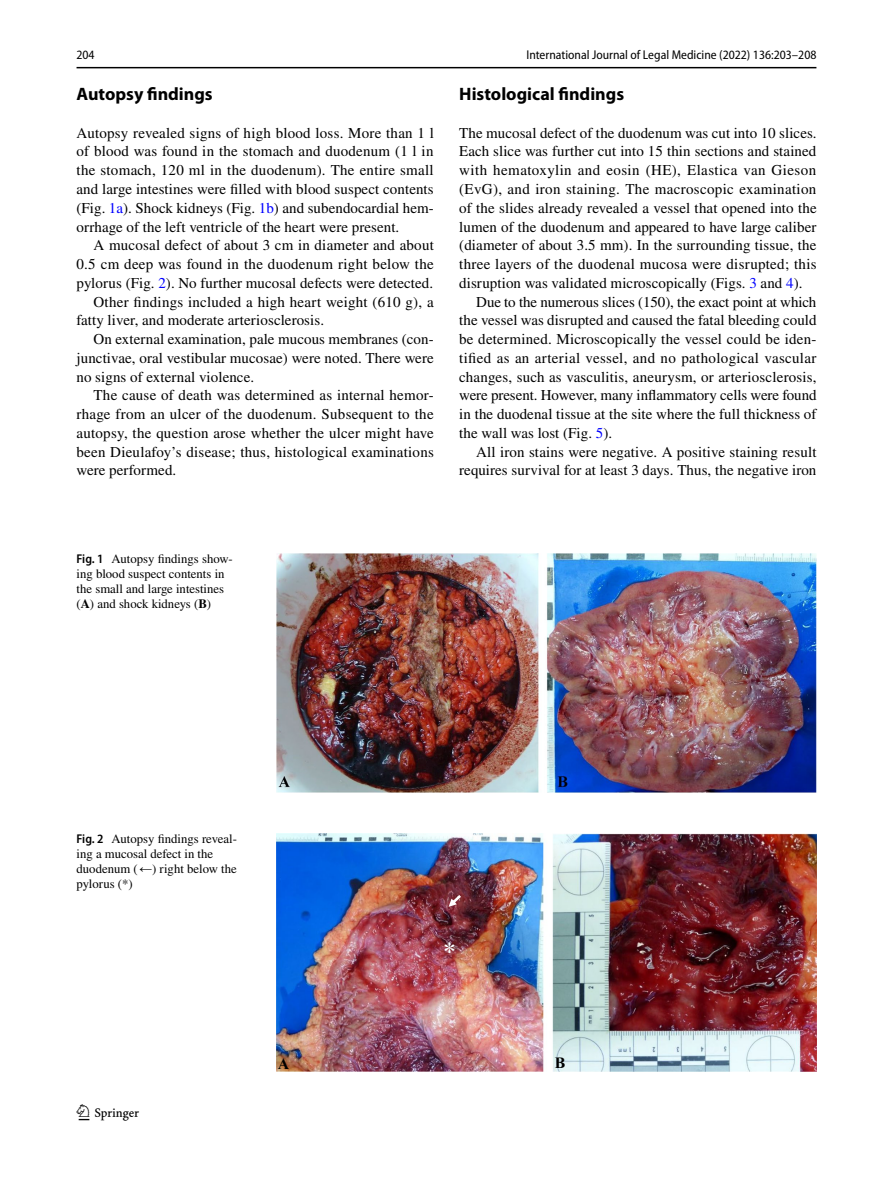
<style>
.page{position:relative;width:893px;height:1187px;background:#fff}
.page>*{position:absolute;margin:0;border:0;box-sizing:border-box;transform-origin:0 0}
.t1{font:27px "Times New Roman PSMT2";color:#fff}
.t2{font:22.5px "Springnew Regular 2";color:#000}
.t3{font:700 18px "Myriad Pro";color:#000}
.t4{font:700 15.9px "Times New Roman";color:#000}
.t5{font:15px/18.8px "STIX";letter-spacing:.005em;color:#000;text-align:justify}
.t6{font:15px "STIX";letter-spacing:.025em;color:#000}
.t7{font:12.75px/15px "STIX";color:#000}
.t8{font:12.75px "Myriad Pro Semi Cn 3";color:#000}
.t9{font:semi-condensed 12.75px "Myriad Pro";color:#000}
.s1{color:#00f}
.s2{font-family:"Myriad Pro";font-weight:600;font-stretch:semi-condensed}
.s3{font-weight:700}
.s4{font-family:"Times New Roman"}
</style>
<div class="page">
<hr style="left:77px;top:67px;width:739px;height:1px;background:#000">
<img style="left:276px;top:553px;width:540px;height:239px">
<img style="left:276px;top:833px;width:540px;height:238px">
<svg style="left:449px;top:894px;width:12px;height:12px"></svg>
<p class="t9" style="left:77px;top:48px;width:20px">204</p>
<p class="t8" style="left:526px;top:48px;width:292px">International Journal of Legal Medicine (2022) 136:203–208</p>
<p class="t3" style="left:77px;top:82px;width:138px">Autopsy findings</p>
<p class="t5" style="left:77px;top:124px;width:359px">Autopsy revealed signs of high blood loss. More than 1 l of blood was found in the stomach and duodenum (1 l in the stomach, 120 ml in the duodenum). The entire small and large intestines were filled with blood suspect contents (Fig. <span class="s1">1a</span>). Shock kidneys (Fig. <span class="s1">1b</span>) and subendocardial hem&shy;orrhage of the left ventricle of the heart were present.</p>
<p class="t5" style="left:94px;top:237px;width:342px">A mucosal defect of about 3 cm in diameter and about</p>
<p class="t5" style="left:77px;top:255px;width:359px">0.5 cm deep was found in the duodenum right below the</p>
<p class="t5" style="left:77px;top:274px;width:358px">pylorus (Fig. <span class="s1">2</span>). No further mucosal defects were detected.</p>
<p class="t5" style="left:94px;top:293px;width:342px">Other findings included a high heart weight (610 g), a</p>
<p class="t5" style="left:77px;top:312px;width:249px">fatty liver, and moderate arteriosclerosis.</p>
<p class="t5" style="left:94px;top:330px;width:342px">On external examination, pale mucous membranes (con-</p>
<p class="t5" style="left:77px;top:349px;width:359px">junctivae, oral vestibular mucosae) were noted. There were</p>
<p class="t5" style="left:77px;top:368px;width:179px">no signs of external violence.</p>
<p class="t5" style="left:94px;top:387px;width:342px">The cause of death was determined as internal hemor-</p>
<p class="t5" style="left:77px;top:405px;width:359px">rhage from an ulcer of the duodenum. Subsequent to the</p>
<p class="t5" style="left:77px;top:424px;width:359px">autopsy, the question arose whether the ulcer might have</p>
<p class="t5" style="left:77px;top:443px;width:359px">been Dieulafoy’s disease; thus, histological examinations</p>
<p class="t5" style="left:77px;top:462px;width:101px">were performed.</p>
<p class="t3" style="left:459px;top:82px;width:166px">Histological findings</p>
<p class="t5" style="left:459px;top:124px;width:359px">The mucosal defect of the duodenum was cut into 10 slices.</p>
<p class="t5" style="left:459px;top:143px;width:359px">Each slice was further cut into 15 thin sections and stained</p>
<p class="t6" style="left:459px;top:160px;width:358px">with hematoxylin and eosin (HE), Elastica van Gieson</p>
<p class="t5" style="left:459px;top:180px;width:359px">(EvG), and iron staining. The macroscopic examination</p>
<p class="t5" style="left:459px;top:199px;width:359px">of the slides already revealed a vessel that opened into the</p>
<p class="t5" style="left:459px;top:218px;width:359px">lumen of the duodenum and appeared to have large caliber</p>
<p class="t5" style="left:459px;top:237px;width:359px">(diameter of about 3.5 mm). In the surrounding tissue, the</p>
<p class="t5" style="left:459px;top:255px;width:359px">three layers of the duodenal mucosa were disrupted; this</p>
<p class="t5" style="left:459px;top:274px;width:345px">disruption was validated microscopically (Figs. <span class="s1">3</span> and <span class="s1">4</span>).</p>
<p class="t5" style="left:476px;top:293px;width:342px">Due to the numerous slices (150), the exact point at which</p>
<p class="t5" style="left:459px;top:312px;width:359px">the vessel was disrupted and caused the fatal bleeding could</p>
<p class="t5" style="left:459px;top:330px;width:359px">be determined. Microscopically the vessel could be iden-</p>
<p class="t5" style="left:459px;top:349px;width:359px">tified as an arterial vessel, and no pathological vascular</p>
<p class="t5" style="left:459px;top:368px;width:359px">changes, such as vasculitis, aneurysm, or arteriosclerosis,</p>
<p class="t5" style="left:459px;top:387px;width:359px">were present. However, many inflammatory cells were found</p>
<p class="t5" style="left:459px;top:405px;width:359px">in the duodenal tissue at the site where the full thickness of</p>
<p class="t5" style="left:459px;top:424px;width:154px">the wall was lost (Fig. <span class="s1">5</span>).</p>
<p class="t5" style="left:476px;top:443px;width:342px">All iron stains were negative. A positive staining result</p>
<p class="t5" style="left:459px;top:462px;width:359px">requires survival for at least 3 days. Thus, the negative iron</p>
<p class="t7" style="left:77px;top:551px;width:158px"><span class="s2">Fig. 1</span> Autopsy findings show&shy;ing blood suspect contents in the small and large intestines (<span class="s3">A</span>) and shock kidneys (<span class="s3">B</span>)</p>
<p class="t7" style="left:77px;top:831px;width:162px"><span class="s2">Fig. 2</span> Autopsy findings reveal&shy;ing a mucosal defect in the duodenum (<span class="s4">←</span>) right below the pylorus (*)</p>
<h1 class="t1" style="left:443px;top:933px;width:15px">*</h1>
<h2 class="t2" style="left:79px;top:1104px;width:62px">1 3</h2>
<p class="t4" style="left:278px;top:1051px;width:13px">A</p>
<p class="t4" style="left:555px;top:1051px;width:12px">B</p>
</div>
